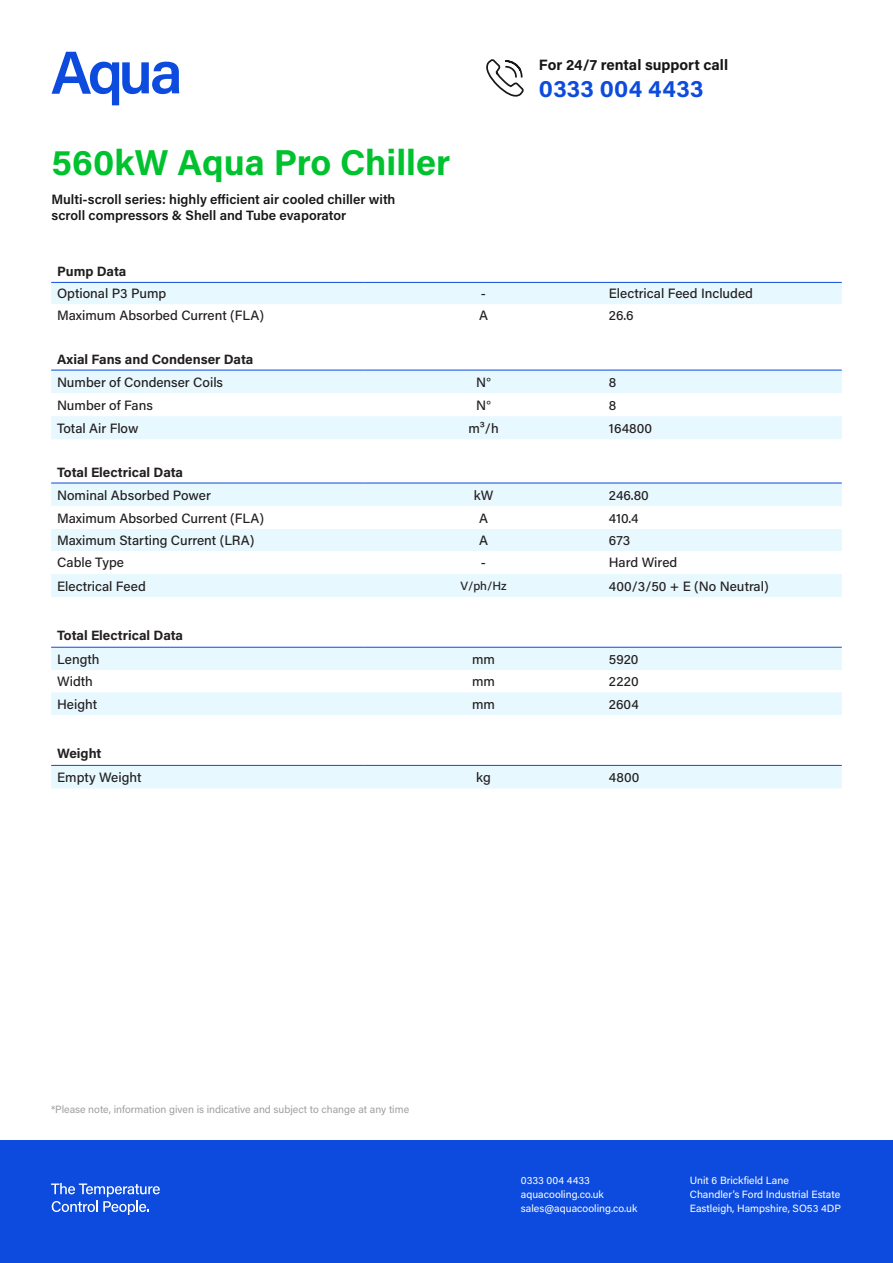
<style>
.page{position:relative;width:893px;height:1263px;background:#fff}
.page>*{position:absolute;margin:0;border:0;box-sizing:border-box;transform-origin:0 0}
.t1{font:700 36px "Acumin Pro";color:#00c22e}
.t2{font:700 24px "Acumin Pro";letter-spacing:.01em;color:#0c4bdd}
.t3{font:700 15px "Acumin Pro";color:#171717}
.t4{font:500 13.5px "Acumin Pro";color:#231f20}
.t5{font:600 13.5px "Acumin Pro";color:#171717}
.t6{font:700 13.5px "Acumin Pro";color:#231f20}
.t7{font:500 12px "Acumin Pro";color:#231f20}
.t8{font:10.5px "Acumin Pro";color:#fff}
.t9{font:10.5px "Acumin Pro";color:#9d9fa2}
</style>
<div class="page">
<svg style="left:52px;top:52px;width:127px;height:53px"></svg>
<div style="left:51px;top:283px;width:791px;height:505px;background:#e7f8fe"></div>
<svg style="left:51px;top:304px;width:791px;height:461px"></svg>
<div style="left:51px;top:371px;width:791px;height:68px;background:#e7f8fe"></div>
<svg style="left:51px;top:393px;width:791px;height:23px"></svg>
<hr style="left:51px;top:370px;width:313px;height:1px;background:#0c4bdd">
<hr style="left:364px;top:370px;width:239px;height:1px;background:#0c4bdd">
<hr style="left:603px;top:370px;width:239px;height:1px;background:#0c4bdd">
<hr style="left:51px;top:282px;width:313px;height:1px;background:#0c4bdd">
<hr style="left:364px;top:282px;width:239px;height:1px;background:#0c4bdd">
<hr style="left:603px;top:282px;width:239px;height:1px;background:#0c4bdd">
<hr style="left:51px;top:483px;width:313px;height:1px;background:#0c4bdd">
<hr style="left:364px;top:483px;width:239px;height:1px;background:#0c4bdd">
<hr style="left:603px;top:483px;width:239px;height:1px;background:#0c4bdd">
<hr style="left:51px;top:647px;width:313px;height:1px;background:#0c4bdd">
<hr style="left:364px;top:647px;width:239px;height:1px;background:#0c4bdd">
<hr style="left:603px;top:647px;width:239px;height:1px;background:#0c4bdd">
<hr style="left:51px;top:765px;width:313px;height:1px;background:#0c4bdd">
<hr style="left:364px;top:765px;width:239px;height:1px;background:#0c4bdd">
<hr style="left:603px;top:765px;width:239px;height:1px;background:#0c4bdd">
<div style="left:0;top:1140px;width:893px;height:123px;background:#0c4bdd"></div>
<svg style="left:486px;top:59px;width:38px;height:38px"></svg>
<svg style="left:51px;top:1183px;width:109px;height:32px"></svg>
<p class="t1" style="left:51px;top:137px;width:400px">560kW Aqua Pro Chiller</p>
<p class="t5" style="left:52px;top:189px;width:345px">Multi-scroll series: highly efficient air cooled chiller with</p>
<p class="t5" style="left:52px;top:206px;width:296px">scroll compressors &amp; Shell and Tube evaporator</p>
<p class="t3" style="left:539px;top:54px;width:191px">For 24/7 rental support call</p>
<p class="t2" style="left:539px;top:71px;width:166px">0333 004 4433</p>
<p class="t6" style="left:57px;top:262px;width:71px">Pump Data</p>
<p class="t4" style="left:57px;top:284px;width:111px">Optional P3 Pump</p>
<p class="t4" style="left:481px;top:284px;width:7px">-</p>
<p class="t4" style="left:609px;top:284px;width:146px">Electrical Feed Included</p>
<p class="t4" style="left:57px;top:306px;width:209px">Maximum Absorbed Current (FLA)</p>
<p class="t4" style="left:479px;top:306px;width:10px">A</p>
<p class="t4" style="left:609px;top:306px;width:26px">26.6</p>
<p class="t6" style="left:57px;top:350px;width:198px">Axial Fans and Condenser Data</p>
<p class="t4" style="left:57px;top:372px;width:167px">Number of Condenser Coils</p>
<p class="t4" style="left:476px;top:372px;width:16px">N°</p>
<p class="t4" style="left:609px;top:372px;width:9px">8</p>
<p class="t4" style="left:57px;top:395px;width:97px">Number of Fans</p>
<p class="t4" style="left:476px;top:395px;width:16px">N°</p>
<p class="t4" style="left:609px;top:395px;width:9px">8</p>
<p class="t4" style="left:57px;top:418px;width:83px">Total Air Flow</p>
<p class="t4" style="left:468px;top:418px;width:32px">m³/h</p>
<p class="t4" style="left:609px;top:418px;width:45px">164800</p>
<p class="t6" style="left:57px;top:463px;width:127px">Total Electrical Data</p>
<p class="t4" style="left:57px;top:485px;width:155px">Nominal Absorbed Power</p>
<p class="t4" style="left:474px;top:485px;width:21px">kW</p>
<p class="t4" style="left:609px;top:485px;width:41px">246.80</p>
<p class="t4" style="left:57px;top:508px;width:209px">Maximum Absorbed Current (FLA)</p>
<p class="t4" style="left:479px;top:508px;width:10px">A</p>
<p class="t4" style="left:609px;top:508px;width:31px">410.4</p>
<p class="t4" style="left:57px;top:531px;width:199px">Maximum Starting Current (LRA)</p>
<p class="t4" style="left:479px;top:531px;width:10px">A</p>
<p class="t4" style="left:609px;top:531px;width:23px">673</p>
<p class="t4" style="left:57px;top:553px;width:68px">Cable Type</p>
<p class="t4" style="left:481px;top:553px;width:7px">-</p>
<p class="t4" style="left:609px;top:553px;width:70px">Hard Wired</p>
<p class="t4" style="left:57px;top:576px;width:90px">Electrical Feed</p>
<p class="t7" style="left:460px;top:577px;width:48px">V/ph/Hz</p>
<p class="t4" style="left:609px;top:576px;width:161px">400/3/50 + E (No Neutral)</p>
<p class="t6" style="left:57px;top:625px;width:127px">Total Electrical Data</p>
<p class="t4" style="left:57px;top:650px;width:44px">Length</p>
<p class="t4" style="left:472px;top:650px;width:24px">mm</p>
<p class="t4" style="left:609px;top:650px;width:31px">5920</p>
<p class="t4" style="left:57px;top:672px;width:37px">Width</p>
<p class="t4" style="left:472px;top:672px;width:24px">mm</p>
<p class="t4" style="left:609px;top:672px;width:31px">2220</p>
<p class="t4" style="left:57px;top:694px;width:42px">Height</p>
<p class="t4" style="left:472px;top:694px;width:24px">mm</p>
<p class="t4" style="left:609px;top:694px;width:31px">2604</p>
<p class="t6" style="left:57px;top:744px;width:46px">Weight</p>
<p class="t4" style="left:57px;top:768px;width:86px">Empty Weight</p>
<p class="t4" style="left:476px;top:768px;width:16px">kg</p>
<p class="t4" style="left:609px;top:768px;width:32px">4800</p>
<p class="t9" style="left:51px;top:1102px;width:360px">*Please note, information given is indicative and subject to change at any time</p>
<p class="t8" style="left:521px;top:1173px;width:70px">0333 004 4433</p>
<p class="t8" style="left:521px;top:1187px;width:84px">aquacooling.co.uk</p>
<p class="t8" style="left:521px;top:1201px;width:118px">sales@aquacooling.co.uk</p>
<p class="t8" style="left:690px;top:1173px;width:101px">Unit 6 Brickfield Lane</p>
<p class="t8" style="left:690px;top:1187px;width:152px">Chandler’s Ford Industrial Estate</p>
<p class="t8" style="left:690px;top:1201px;width:153px">Eastleigh, Hampshire, SO53 4DP</p>
</div>
